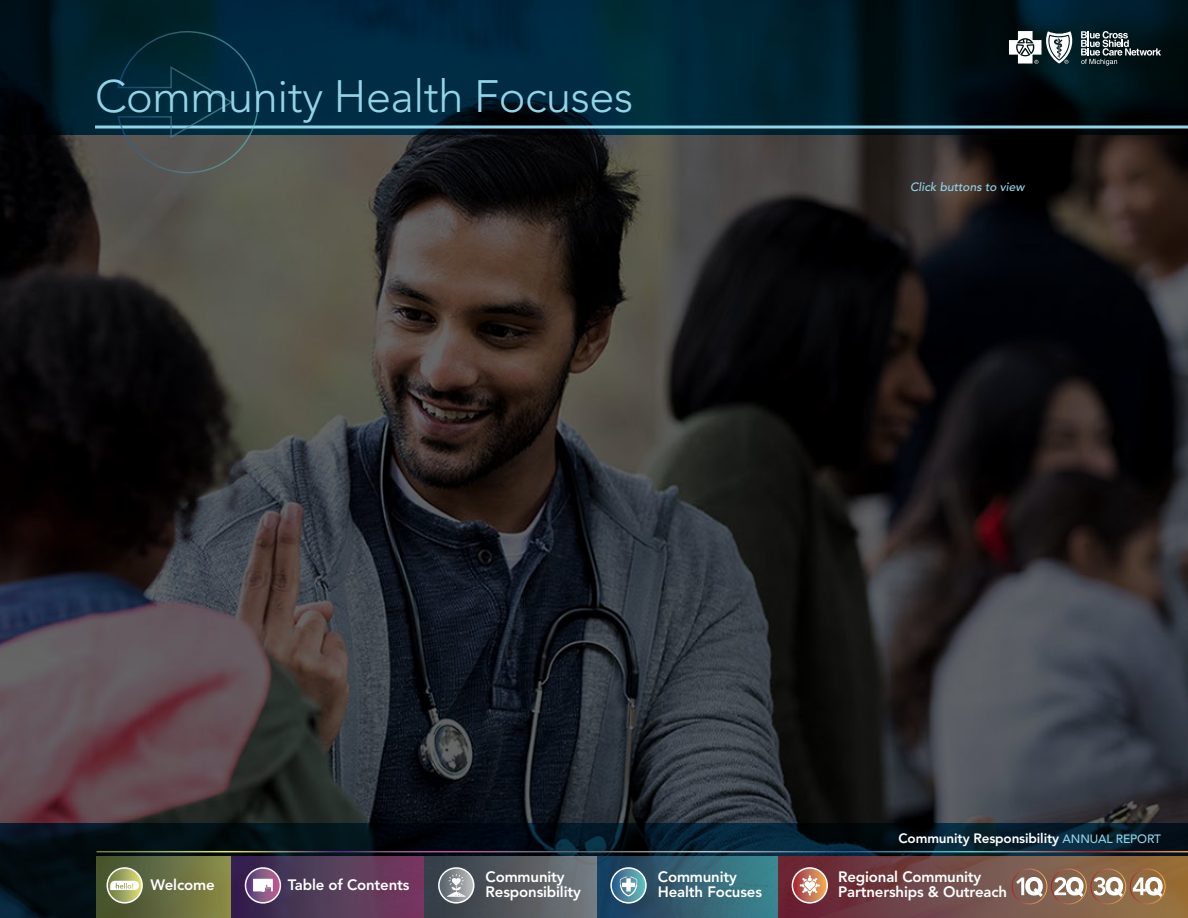
<style>
.page{position:relative;width:1188px;height:918px;background:#fff}
.page>*{position:absolute;margin:0;border:0;box-sizing:border-box;transform-origin:0 0}
.t1{font:300 45px "Avenir LT Std";letter-spacing:-.01em;color:#93d4e9}
.t2{font:800 15px/15px "Avenir LT Std";letter-spacing:-.01em;color:#fff}
.t3{font:800 13.5px "Avenir LT Std";letter-spacing:-.01em;color:#fff}
.t4{font:italic 500 12px "Avenir LT Std";color:#93d4e9}
.s1{font-weight:500;font-size:12px;color:#93d4e9}
</style>
<div class="page">
<img style="left:0;top:135px;width:1188px;height:689px">
<img style="left:0;top:824px;width:1188px;height:94px">
<hr style="left:97px;top:851px;width:1091px;height:1px;background:#fff">
<img style="left:0;top:0;width:1188px;height:135px">
<hr style="left:95px;top:126px;width:1093px;height:3px;background:#93d4e9">
<div style="left:97px;top:856px;width:134px;height:62px;background:linear-gradient(to right,#3f4d30,#898a4b)"></div>
<svg style="left:107px;top:868px;width:35px;height:35px"></svg>
<div style="left:106px;top:867px;width:37px;height:37px;border:2px solid #fff;border-radius:50%"></div>
<svg style="left:110px;top:881px;width:29px;height:9px"></svg>
<svg style="left:232px;top:856px;width:192px;height:62px;background:#563658"></svg>
<svg style="left:246px;top:868px;width:34px;height:35px"></svg>
<div style="left:245px;top:867px;width:36px;height:37px;border:2px solid #fff;border-radius:50%"></div>
<svg style="left:253px;top:879px;width:20px;height:13px"></svg>
<svg style="left:1009px;top:31px;width:152px;height:35px"></svg>
<svg style="left:778px;top:856px;width:410px;height:62px;background:#7a4e44"></svg>
<svg style="left:792px;top:868px;width:35px;height:35px"></svg>
<div style="left:792px;top:867px;width:36px;height:37px;border:2px solid #fff;border-radius:50%"></div>
<svg style="left:800px;top:875px;width:20px;height:21px"></svg>
<div style="left:597px;top:856px;width:180px;height:62px;background:linear-gradient(to right,#1b3657,#42878f)"></div>
<svg style="left:611px;top:868px;width:35px;height:35px"></svg>
<div style="left:610px;top:867px;width:37px;height:37px;border:2px solid #fff;border-radius:50%"></div>
<svg style="left:620px;top:876px;width:17px;height:21px"></svg>
<div style="left:425px;top:856px;width:171px;height:62px;background:linear-gradient(to right,#313941,#74797d)"></div>
<svg style="left:439px;top:868px;width:35px;height:35px"></svg>
<div style="left:438px;top:867px;width:36px;height:37px;border:2px solid #fff;border-radius:50%"></div>
<svg style="left:447px;top:874px;width:19px;height:23px"></svg>
<svg style="left:1016px;top:877px;width:27px;height:20px"></svg>
<div style="left:1012px;top:869px;width:35px;height:35px;border:1px solid #fff;border-radius:50%"></div>
<svg style="left:1054px;top:877px;width:30px;height:20px"></svg>
<div style="left:1051px;top:869px;width:36px;height:35px;border:1px solid #fff;border-radius:50%"></div>
<svg style="left:1094px;top:877px;width:29px;height:20px"></svg>
<div style="left:1091px;top:869px;width:35px;height:35px;border:1px solid #fff;border-radius:50%"></div>
<svg style="left:1133px;top:877px;width:30px;height:20px"></svg>
<div style="left:1130px;top:869px;width:36px;height:35px;border:1px solid #fff;border-radius:50%"></div>
<svg style="left:117px;top:30px;width:142px;height:144px;background:#1c3b47"></svg>
<h1 class="t1" style="left:95px;top:70px;width:540px">Community Health Focuses</h1>
<p class="t4" style="left:910px;top:180px;width:116px">Click buttons to view</p>
<p class="t3" style="left:899px;top:831px;width:264px">Community Responsibility <span class="s1">ANNUAL REPORT</span></p>
<p class="t2" style="left:151px;top:877px;width:66px">Welcome</p>
<p class="t2" style="left:288px;top:877px;width:123px">Table of Contents</p>
<p class="t2" style="left:838px;top:869px;width:170px">Regional Community<br>Partnerships &amp; Outreach</p>
<p class="t2" style="left:658px;top:869px;width:106px">Community<br>Health Focuses</p>
<p class="t2" style="left:486px;top:869px;width:97px">Community<br>Responsibility</p>
</div>
